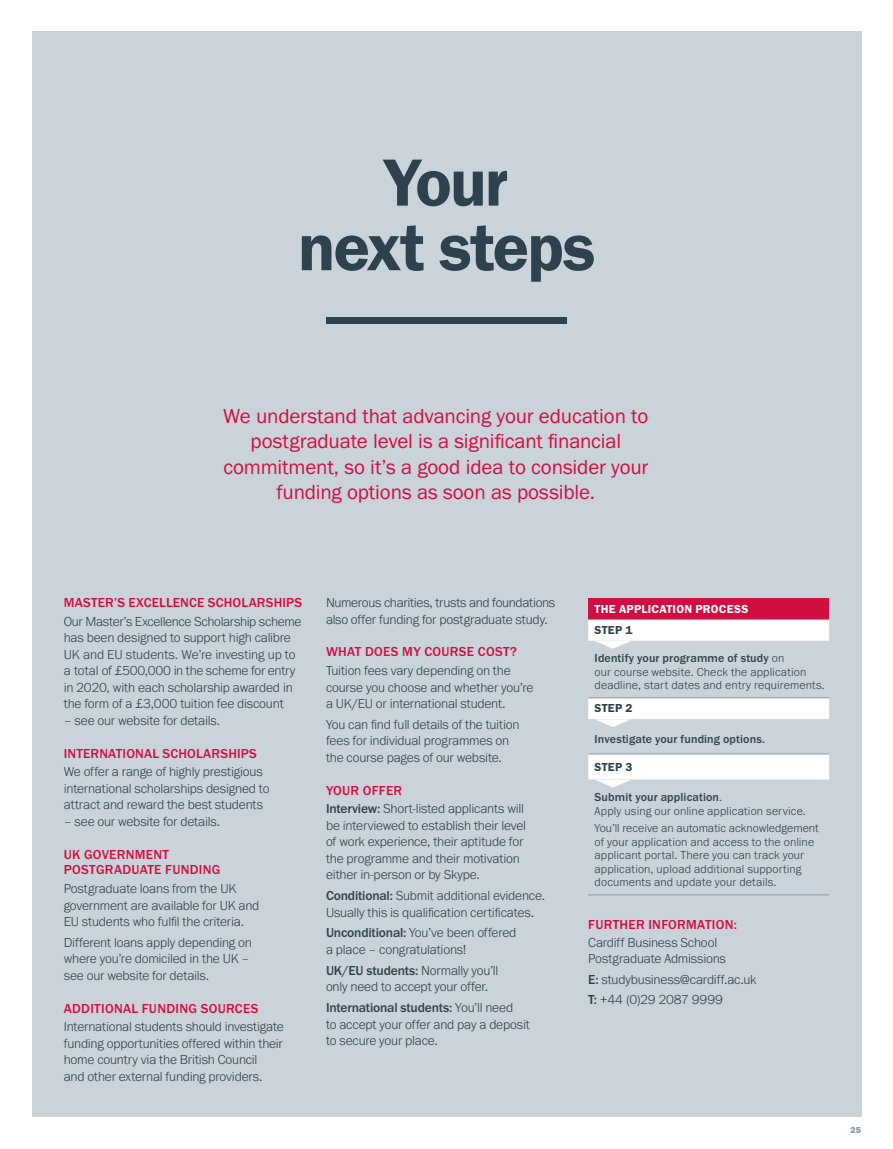
<style>
.page{position:relative;width:893px;height:1149px;background:#fff}
.page>*{position:absolute;margin:0;border:0;box-sizing:border-box;transform-origin:0 0}
.t1{font:69px/64.5px "Franklin Gothic URW Dem";letter-spacing:-.035em;color:#2d424d;text-align:center}
.t2{font:21px/25.5px "Franklin Gothic URW Boo";letter-spacing:-.005em;color:#d10e40;text-align:center}
._02_Subhead_Level_2{font:300 13.5px/16.5px "Franklin Gothic URW";letter-spacing:-.015em;color:#2d424d}
._02_Subhead{font:500 13.5px/15.8px "Franklin Gothic URW";letter-spacing:.02em;color:#d10e40}
.Body_copy{font:300 13.5px/16.2px "Franklin Gothic URW";letter-spacing:-.015em;color:#2d424d}
.t3{font:300 12px/13.5px "Franklin Gothic URW";letter-spacing:.01em;color:#2d424d}
.t4{font:500 12px "Franklin Gothic URW";letter-spacing:.01em;color:#2d424d}
.t5{font:12px "Franklin Gothic URW Dem";letter-spacing:.025em;color:#fff}
.t6{font:12px "Franklin Gothic URW Dem";letter-spacing:.025em;color:#2d424d}
.t7{font:9px "Franklin Gothic URW Hea";color:#889ba5}
.s1{font-weight:500}
</style>
<div class="page">
<div style="left:32px;top:32px;width:829px;height:1084px;background:#cad3d9"></div>
<div style="left:326px;top:317px;width:241px;height:6px;background:#2d424d"></div>
<div style="left:588px;top:598px;width:241px;height:21px;background:#d10e40"></div>
<hr style="left:588px;top:894px;width:241px;height:1px;background:#889ba5">
<svg style="left:588px;top:619px;width:241px;height:168px"></svg>
<p class="t1" style="left:298px;top:149px;width:299px">Your<br>next steps</p>
<p class="t2" style="left:223px;top:402px;width:427px">We understand that advancing your education to postgraduate level is a significant financial commitment, so it’s a good idea to consider your funding options as soon as possible.</p>
<p class="_02_Subhead" style="left:64px;top:594px;width:240px">MASTER’S EXCELLENCE SCHOLARSHIPS</p>
<p class="_02_Subhead_Level_2" style="left:64px;top:612px;width:239px">Our Master’s Excellence Scholarship scheme has been designed to support high calibre UK and EU students. We’re investing up to a total of £500,000 in the scheme for entry in 2020, with each scholarship awarded in the form of a £3,000 tuition fee discount</p>
<p class="_02_Subhead_Level_2" style="left:64px;top:711px;width:158px">– see our website for details.</p>
<p class="_02_Subhead" style="left:64px;top:744px;width:195px">INTERNATIONAL SCHOLARSHIPS</p>
<p class="_02_Subhead_Level_2" style="left:64px;top:763px;width:207px">We offer a range of highly prestigious international scholarships designed to attract and reward the best students</p>
<p class="_02_Subhead_Level_2" style="left:64px;top:812px;width:158px">– see our website for details.</p>
<p class="_02_Subhead" style="left:64px;top:845px;width:158px">UK GOVERNMENT<br>POSTGRADUATE FUNDING</p>
<p class="_02_Subhead_Level_2" style="left:64px;top:879px;width:197px">Postgraduate loans from the UK government are available for UK and<br>EU students who fulfil the criteria.</p>
<p class="_02_Subhead_Level_2" style="left:64px;top:933px;width:190px">Different loans apply depending on where you’re domiciled in the UK – see our website for details.</p>
<p class="_02_Subhead" style="left:64px;top:999px;width:196px">ADDITIONAL FUNDING SOURCES</p>
<p class="_02_Subhead_Level_2" style="left:64px;top:1017px;width:222px">International students should investigate funding opportunities offered within their home country via the British Council<br>and other external funding providers.</p>
<p class="_02_Subhead_Level_2" style="left:326px;top:594px;width:231px">Numerous charities, trusts and foundations also offer funding for postgraduate study.</p>
<p class="_02_Subhead" style="left:326px;top:643px;width:192px">WHAT DOES MY COURSE COST?</p>
<p class="_02_Subhead_Level_2" style="left:326px;top:662px;width:209px">Tuition fees vary depending on the course you choose and whether you’re a UK/EU or international student.</p>
<p class="_02_Subhead_Level_2" style="left:326px;top:715px;width:195px">You can find full details of the tuition fees for individual programmes on the course pages of our website.</p>
<p class="_02_Subhead" style="left:326px;top:781px;width:78px">YOUR OFFER</p>
<p class="_02_Subhead_Level_2" style="left:326px;top:800px;width:202px"><span class="s1">Interview:</span> Short-listed applicants will be interviewed to establish their level of work experience, their aptitude for the programme and their motivation either in-person or by Skype.</p>
<p class="_02_Subhead_Level_2" style="left:326px;top:886px;width:221px"><span class="s1">Conditional:</span> Submit additional evidence.<br>Usually this is qualification certificates.</p>
<p class="_02_Subhead_Level_2" style="left:326px;top:924px;width:192px"><span class="s1">Unconditional:</span> You’ve been offered a place – congratulations!</p>
<p class="_02_Subhead_Level_2" style="left:326px;top:961px;width:174px"><span class="s1">UK/EU students:</span> Normally you’ll only need to accept your offer.</p>
<p class="_02_Subhead_Level_2" style="left:326px;top:998px;width:206px"><span class="s1">International students:</span> You’ll need<br>to accept your offer and pay a deposit to secure your place.</p>
<p class="t5" style="left:595px;top:601px;width:155px">THE APPLICATION PROCESS</p>
<p class="t6" style="left:595px;top:622px;width:39px">STEP 1</p>
<p class="t3" style="left:595px;top:651px;width:232px"><span class="s1">Identify your programme of study</span> on<br>our course website. Check the application deadline, start dates and entry requirements.</p>
<p class="t6" style="left:595px;top:700px;width:39px">STEP 2</p>
<p class="t4" style="left:595px;top:731px;width:172px">Investigate your funding options.</p>
<p class="t6" style="left:595px;top:759px;width:39px">STEP 3</p>
<p class="t3" style="left:595px;top:789px;width:213px"><span class="s1">Submit your application</span>.<br>Apply using our online application service.</p>
<p class="t3" style="left:595px;top:821px;width:226px">You’ll receive an automatic acknowledgement of your application and access to the online applicant portal. There you can track your application, upload additional supporting documents and update your details.</p>
<p class="_02_Subhead" style="left:588px;top:915px;width:150px">FURTHER INFORMATION:</p>
<p class="Body_copy" style="left:588px;top:933px;width:139px">Cardiff Business School<br>Postgraduate Admissions</p>
<p class="Body_copy" style="left:588px;top:970px;width:170px"><span class="s1">E:</span> studybusiness@cardiff.ac.uk</p>
<p class="Body_copy" style="left:588px;top:990px;width:136px"><span class="s1">T:</span> +44 (0)29 2087 9999</p>
<p class="t7" style="left:850px;top:1123px;width:12px">25</p>
</div>
